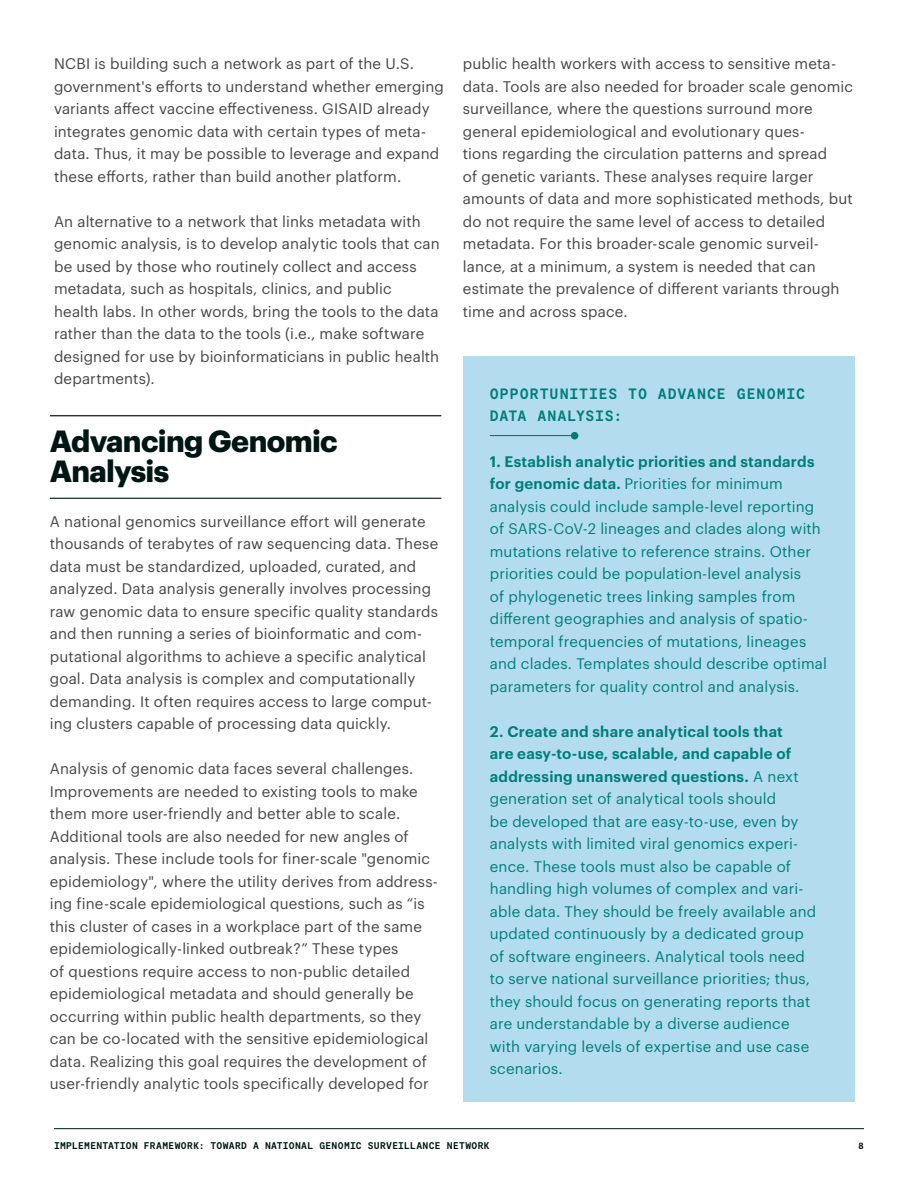
<style>
.page{position:relative;width:918px;height:1188px;background:#fff}
.page>*{position:absolute;margin:0;border:0;box-sizing:border-box;transform-origin:0 0}
.t1{font:700 30px/30px "Graphik";letter-spacing:-.02em;color:#001612}
.t2{font:15px/22.5px "Graphik";letter-spacing:.01em;color:#464646}
.t3{font:15px/22.5px "Graphik";letter-spacing:.01em;color:#007e76}
.t4{font:15px/22.5px "Moderat Mono Bold";letter-spacing:.055em;color:#007e76}
.t5{font:9.75px "Moderat Mono Bold";letter-spacing:.03em;color:#001612}
.s1{font-weight:600}
</style>
<div class="page">
<div style="left:463px;top:356px;width:391px;height:746px;background:#b3ddee"></div>
<hr style="left:490px;top:435px;width:81px;height:1px;background:#007e76">
<div style="left:571px;top:432px;width:7px;height:8px;background:#007e76;border-radius:50%"></div>
<hr style="left:50px;top:415px;width:391px;height:1px;background:#000">
<hr style="left:50px;top:498px;width:391px;height:1px;background:#001612">
<hr style="left:54px;top:1128px;width:810px;height:1px;background:#001612">
<p class="t2" style="left:54px;top:51px;width:392px">NCBI is building such a network as part of the U.S. government's efforts to understand whether emerging variants affect vaccine effectiveness. GISAID already integrates genomic data with certain types of meta&shy;data. Thus, it may be possible to leverage and expand these efforts, rather than build another platform.</p>
<p class="t2" style="left:54px;top:209px;width:387px">An alternative to a network that links metadata with genomic analysis, is to develop analytic tools that can be used by those who routinely collect and access metadata, such as hospitals, clinics, and public health labs. In other words, bring the tools to the data rather than the data to the tools (i.e., make software designed for use by bioinformaticians in public health departments).</p>
<h1 class="t1" style="left:50px;top:423px;width:289px">Advancing Genomic<br>Analysis</h1>
<p class="t2" style="left:50px;top:509px;width:390px">A national genomics surveillance effort will generate thousands of terabytes of raw sequencing data. These data must be standardized, uploaded, curated, and analyzed. Data analysis generally involves processing raw genomic data to ensure specific quality standards and then running a series of bioinformatic and com&shy;putational algorithms to achieve a specific analytical goal. Data analysis is complex and computationally demanding. It often requires access to large comput&shy;ing clusters capable of processing data quickly.</p>
<p class="t2" style="left:50px;top:756px;width:390px">Analysis of genomic data faces several challenges.<br>Improvements are needed to existing tools to make them more user-friendly and better able to scale.<br>Additional tools are also needed for new angles of analysis. These include tools for finer-scale "genomic epidemiology", where the utility derives from address&shy;ing fine-scale epidemiological questions, such as “is this cluster of cases in a workplace part of the same epidemiologically-linked outbreak?” These types<br>of questions require access to non-public detailed epidemiological metadata and should generally be occurring within public health departments, so they can be co-located with the sensitive epidemiological data. Realizing this goal requires the development of user-friendly analytic tools specifically developed for</p>
<p class="t2" style="left:463px;top:51px;width:392px">public health workers with access to sensitive meta&shy;data. Tools are also needed for broader scale genomic surveillance, where the questions surround more general epidemiological and evolutionary ques-<br>tions regarding the circulation patterns and spread<br>of genetic variants. These analyses require larger amounts of data and more sophisticated methods, but do not require the same level of access to detailed metadata. For this broader-scale genomic surveil&shy;lance, at a minimum, a system is needed that can estimate the prevalence of different variants through time and across space.</p>
<p class="t4" style="left:490px;top:383px;width:317px">OPPORTUNITIES TO ADVANCE GENOMIC<br>DATA ANALYSIS:</p>
<p class="t3" style="left:490px;top:449px;width:339px"><span class="s1">1. Establish analytic priorities and standards for genomic data.</span> Priorities for minimum analysis could include sample-level reporting of SARS-CoV-2 lineages and clades along with mutations relative to reference strains. Other priorities could be population-level analysis<br>of phylogenetic trees linking samples from different geographies and analysis of spatio&shy;temporal frequencies of mutations, lineages and clades. Templates should describe optimal parameters for quality control and analysis.</p>
<p class="t3" style="left:490px;top:719px;width:328px"><span class="s1">2. Create and share analytical tools that<br>are easy-to-use, scalable, and capable of addressing unanswered questions.</span> A next generation set of analytical tools should<br>be developed that are easy-to-use, even by analysts with limited viral genomics experi&shy;ence. These tools must also be capable of handling high volumes of complex and vari&shy;able data. They should be freely available and updated continuously by a dedicated group of software engineers. Analytical tools need to serve national surveillance priorities; thus, they should focus on generating reports that are understandable by a diverse audience with varying levels of expertise and use case scenarios.</p>
<p class="t5" style="left:54px;top:1140px;width:437px">IMPLEMENTATION FRAMEWORK: TOWARD A NATIONAL GENOMIC SURVEILLANCE NETWORK</p>
<p class="t5" style="left:858px;top:1140px;width:7px">8</p>
</div>
